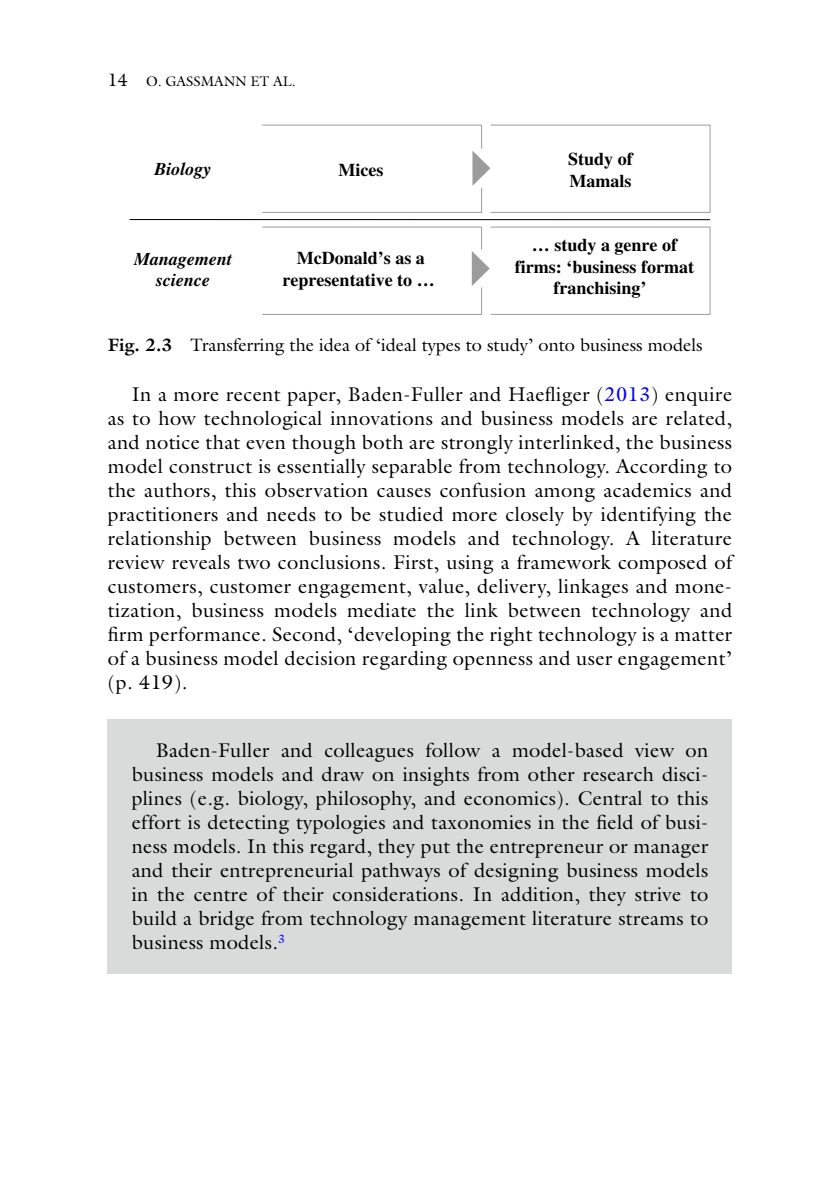
<style>
.page{position:relative;width:840px;height:1191px;background:#fff}
.page>*{position:absolute;margin:0;border:0;box-sizing:border-box;transform-origin:0 0}
.t1{font:20px/24px "Nsysrj Galliard Std";letter-spacing:.02em;color:#000;text-align:justify}
.t2{font:700 18px/21.6px "Bmxmgp Times";color:#000;text-align:center}
.t3{font:18px "Nsysrj Galliard Std";color:#000}
.t4{font:italic 700 18px/21.6px "Rhxlrn Times";color:#000;text-align:center}
.t5{font:14px "Nsysrj Galliard Std";color:#000}
.s1{font-size:18px}
.s2{font-family:"Klrwms Galliard Std";font-weight:700}
.s3{color:#0000fa}
</style>
<div class="page">
<div style="left:108px;top:719px;width:623px;height:254px;background:#d9dada"></div>
<hr style="left:262px;top:125px;width:219px;height:1px;background:#9c9c9c">
<hr style="left:262px;top:212px;width:219px;height:1px;background:#9c9c9c">
<hr style="left:481px;top:125px;width:1px;height:87px;background:#9c9c9c">
<svg style="left:472px;top:148px;width:18px;height:65px"></svg>
<hr style="left:490px;top:125px;width:219px;height:1px;background:#9c9c9c">
<hr style="left:490px;top:212px;width:219px;height:1px;background:#9c9c9c">
<hr style="left:709px;top:125px;width:1px;height:87px;background:#9c9c9c">
<hr style="left:262px;top:227px;width:219px;height:1px;background:#9c9c9c">
<hr style="left:262px;top:314px;width:219px;height:1px;background:#9c9c9c">
<hr style="left:481px;top:227px;width:1px;height:87px;background:#9c9c9c">
<svg style="left:460px;top:249px;width:46px;height:65px"></svg>
<hr style="left:490px;top:227px;width:219px;height:1px;background:#9c9c9c">
<hr style="left:490px;top:314px;width:219px;height:1px;background:#9c9c9c">
<hr style="left:709px;top:227px;width:1px;height:87px;background:#9c9c9c">
<hr style="left:129px;top:219px;width:580px;height:1px;background:#000">
<p class="t5" style="left:108px;top:72px;width:189px"><span class="s1">14</span> O. GASSMANN ET AL.</p>
<p class="t4" style="left:154px;top:158px;width:59px">Biology</p>
<p class="t2" style="left:338px;top:159px;width:46px">Mices</p>
<p class="t2" style="left:567px;top:148px;width:66px;text-align:left">Study of<br>Mamals</p>
<p class="t4" style="left:134px;top:247px;width:100px">Management science</p>
<p class="t2" style="left:282px;top:247px;width:153px">McDonald’s as a representative to …</p>
<p class="t2" style="left:514px;top:234px;width:180px">… study a genre of firms: ‘business format franchising’</p>
<p class="t3" style="left:108px;top:333px;width:596px"><span class="s2">Fig. 2.3</span> Transferring the idea of ‘ideal types to study’ onto business models</p>
<p class="t1" style="left:108px;top:382px;width:625px;text-indent:24px">In a more recent paper, Baden-Fuller and Haefliger (<span class="s3">2013</span>) enquire as to how technological innovations and business models are related, and notice that even though both are strongly interlinked, the business model construct is essentially separable from technology. According to the authors, this observation causes confusion among academics and practitioners and needs to be studied more closely by identifying the relationship between business models and technology. A literature review reveals two conclusions. First, using a framework composed of customers, customer engagement, value, delivery, linkages and mone&shy;tization, business models mediate the link between technology and firm performance. Second, ‘developing the right technology is a matter of a business model decision regarding openness and user engagement’ (p. 419).</p>
<p class="t1" style="left:132px;top:738px;width:578px;text-indent:24px">Baden-Fuller and colleagues follow a model-based view on business models and draw on insights from other research disci&shy;plines (e.g. biology, philosophy, and economics). Central to this effort is detecting typologies and taxonomies in the field of busi&shy;ness models. In this regard, they put the entrepreneur or manager and their entrepreneurial pathways of designing business models in the centre of their considerations. In addition, they strive to build a bridge from technology management literature streams to business models.<sup>3</sup></p>
</div>
